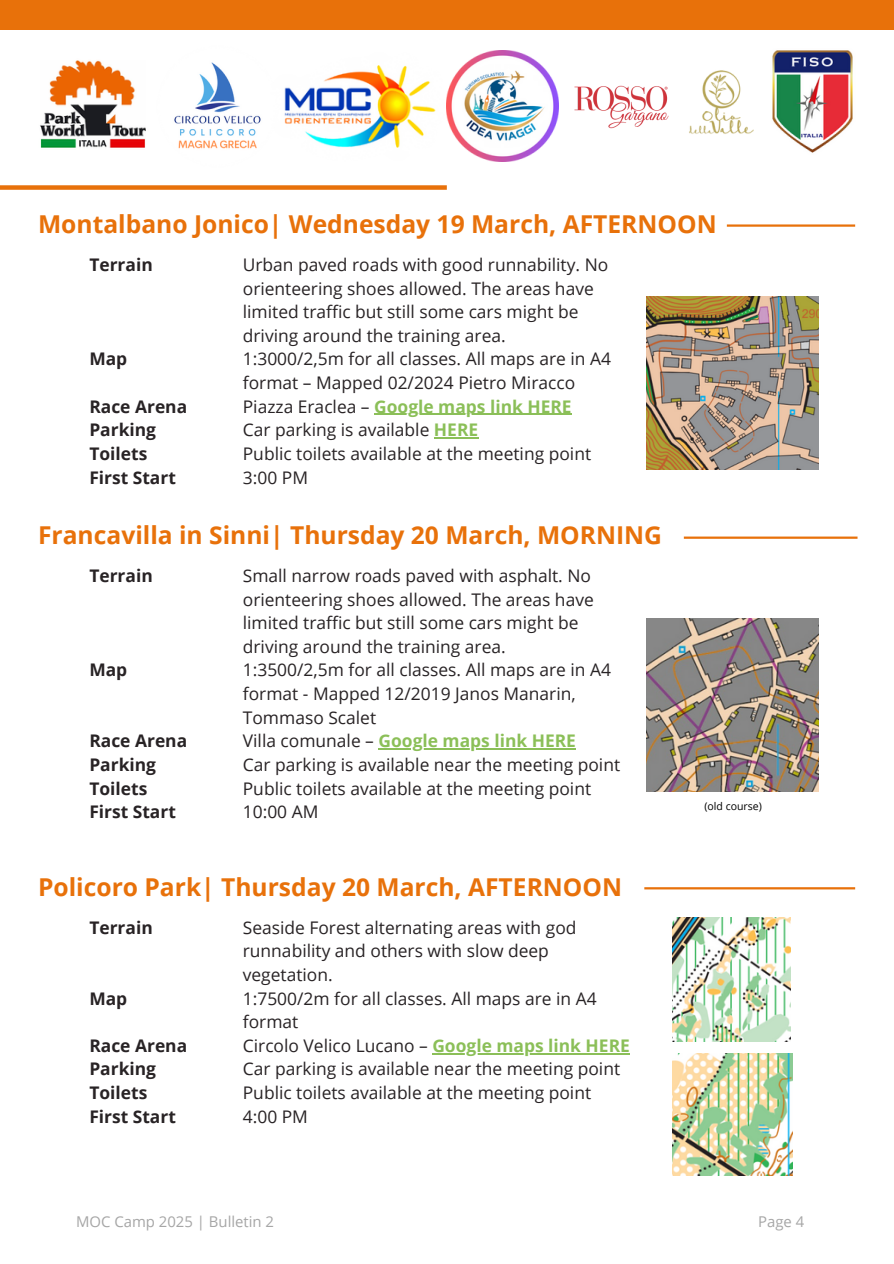
<style>
.page{position:relative;width:894px;height:1264px;background:#fff}
.page>*{position:absolute;margin:0;border:0;box-sizing:border-box;transform-origin:0 0}
.t1{font:700 24.6px "Open Sans";color:#e8710a}
.t2{font:17.4px/23.7px "Open Sans";color:#282325}
.t3{font:700 17.4px/23.7px "Open Sans";color:#282325}
.t4{font:14.85px "Open Sans";color:#a6a6a6}
.t5{font:10.5px "Open Sans";color:#000}
.s1{font-weight:700;color:#8bbf58}
</style>
<div class="page">
<div style="left:0;top:0;width:893px;height:30px;background:#e8710a"></div>
<div style="left:0;top:185px;width:446px;height:5px;background:#e8710a"></div>
<hr style="left:726px;top:224px;width:128px;height:3px;background:#e8710a">
<img style="left:772px;top:50px;width:81px;height:103px">
<img style="left:40px;top:60px;width:106px;height:88px">
<img style="left:174px;top:62px;width:78px;height:87px">
<img style="left:467px;top:50px;width:91px;height:112px">
<img style="left:574px;top:85px;width:95px;height:44px">
<img style="left:689px;top:70px;width:65px;height:64px">
<img style="left:252px;top:62px;width:215px;height:88px">
<hr style="left:644px;top:887px;width:210px;height:2px;background:#e8710a">
<hr style="left:683px;top:536px;width:174px;height:3px;background:#e8710a">
<img style="left:672px;top:917px;width:118px;height:124px">
<img style="left:672px;top:1053px;width:119px;height:122px">
<img style="left:646px;top:297px;width:171px;height:172px">
<img style="left:646px;top:618px;width:171px;height:173px">
<hr style="left:374px;top:414px;width:197px;height:1px;background:#8bbf58">
<hr style="left:434px;top:437px;width:44px;height:1px;background:#8bbf58">
<hr style="left:432px;top:1052px;width:197px;height:2px;background:#8bbf58">
<hr style="left:378px;top:748px;width:198px;height:1px;background:#8bbf58">
<p class="t1" style="left:38px;top:207px;width:680px">Montalbano Jonico| Wednesday 19 March, AFTERNOON</p>
<p class="t3" style="left:89px;top:252px;width:65px">Terrain</p>
<p class="t3" style="left:89px;top:347px;width:39px">Map</p>
<p class="t3" style="left:89px;top:394px;width:99px">Race Arena<br>Parking<br>Toilets<br>First Start</p>
<p class="t2" style="left:243px;top:252px;width:369px">Urban paved roads with good runnability. No orienteering shoes allowed. The areas have limited traffic but still some cars might be driving around the training area.<br>1:3000/2,5m for all classes. All maps are in A4 format – Mapped 02/2024 Pietro Miracco Piazza Eraclea – <span class="s1">Google maps link HERE</span></p>
<p class="t2" style="left:243px;top:418px;width:350px">Car parking is available <span class="s1">HERE<br></span>Public toilets available at the meeting point<br>3:00 PM</p>
<h2 class="t1" style="left:38px;top:518px;width:625px">Francavilla in Sinni| Thursday 20 March, MORNING</h2>
<p class="t3" style="left:89px;top:563px;width:65px">Terrain</p>
<h2 class="t3" style="left:89px;top:657px;width:39px">Map</h2>
<h2 class="t3" style="left:89px;top:728px;width:99px">Race Arena<br>Parking<br>Toilets<br>First Start</h2>
<p class="t2" style="left:243px;top:563px;width:369px">Small narrow roads paved with asphalt. No orienteering shoes allowed. The areas have limited traffic but still some cars might be driving around the training area.<br>1:3500/2,5m for all classes. All maps are in A4 format - Mapped 12/2019 Janos Manarin, Tommaso Scalet<br>Villa comunale – <span class="s1">Google maps link HERE</span></p>
<h1 class="t2" style="left:243px;top:752px;width:379px">Car parking is available near the meeting point<br>Public toilets available at the meeting point<br>10:00 AM</h1>
<h3 class="t1" style="left:38px;top:869px;width:585px">Policoro Park| Thursday 20 March, AFTERNOON</h3>
<h2 class="t3" style="left:89px;top:915px;width:65px">Terrain</h2>
<h2 class="t3" style="left:89px;top:985px;width:39px">Map</h2>
<h2 class="t3" style="left:89px;top:1033px;width:99px">Race Arena<br>Parking<br>Toilets<br>First Start</h2>
<h1 class="t2" style="left:243px;top:915px;width:388px">Seaside Forest alternating areas with god runnability and others with slow deep vegetation.<br>1:7500/2m for all classes. All maps are in A4 format<br>Circolo Velico Lucano – <span class="s1">Google maps link HERE</span></h1>
<p class="t2" style="left:243px;top:1056px;width:379px">Car parking is available near the meeting point<br>Public toilets available at the meeting point<br>4:00 PM</p>
<h3 class="t5" style="left:704px;top:798px;width:59px">(old course)</h3>
<p class="t4" style="left:76px;top:1211px;width:199px">MOC Camp 2025 | Bulletin 2</p>
<p class="t4" style="left:758px;top:1211px;width:48px">Page 4</p>
</div>
